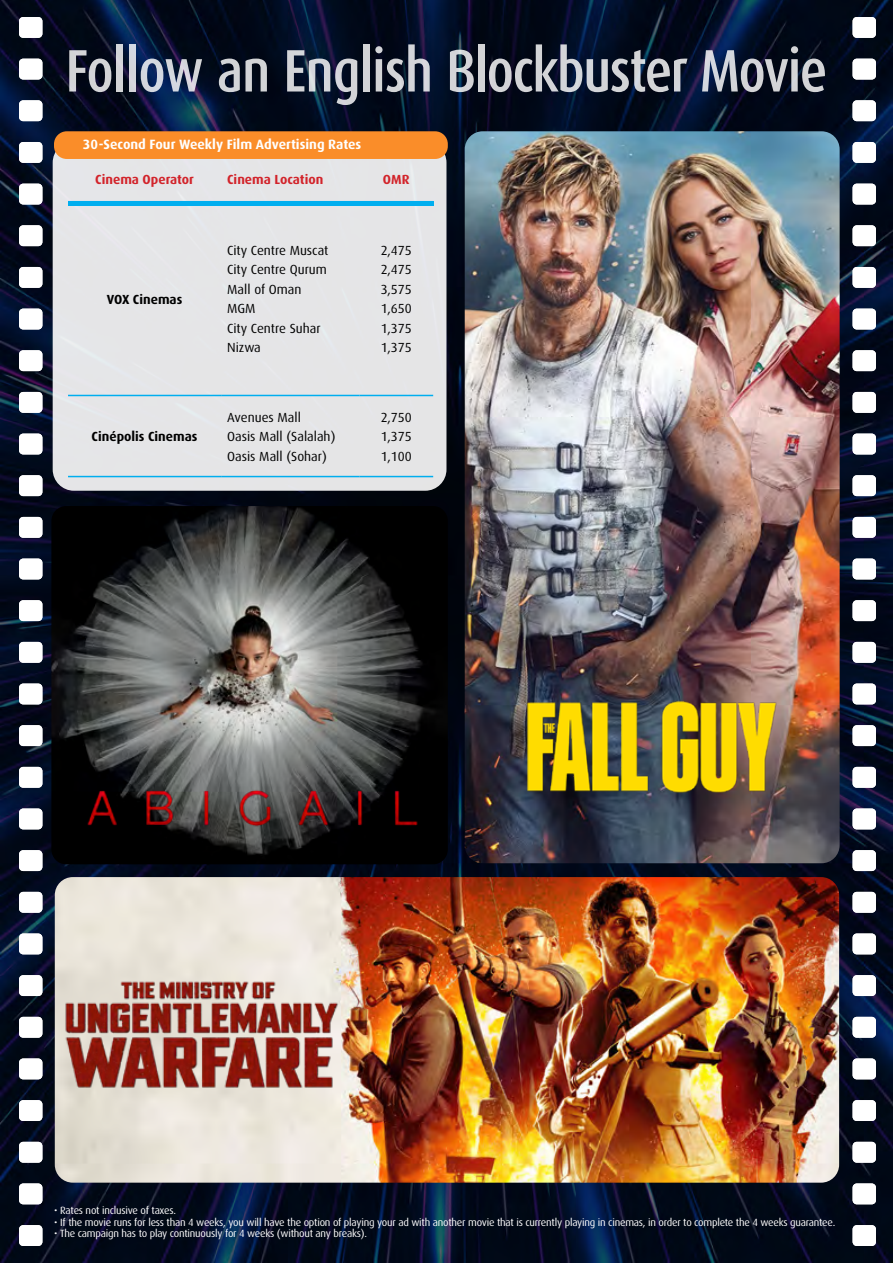
<style>
.page{position:relative;width:893px;height:1263px;background:#fff}
.page>*{position:absolute;margin:0;border:0;box-sizing:border-box;transform-origin:0 0}
.t1{font:500 60px "Dax Condensed";letter-spacing:-.03em;color:#fff}
.t2{font:700 13.5px "Dax";color:#fff}
.t3{font:13.2px/19.5px "Dax";color:#000}
.t4{font:700 13.2px "Dax";color:#d2232a}
.t5{font:700 13.2px "Dax";color:#000}
.t6{font:10.5px "Dax";letter-spacing:-.02em;color:#fff}
</style>
<div class="page">
<img style="left:0;top:0;width:893px;height:1263px">
<img style="left:465px;top:131px;width:375px;height:732px">
<div style="left:853px;top:17px;width:23px;height:21px;background:#fff;border-radius:4px"></div>
<div style="left:853px;top:350px;width:23px;height:21px;background:#fff;border-radius:4px"></div>
<div style="left:853px;top:725px;width:23px;height:21px;background:#fff;border-radius:4px"></div>
<div style="left:853px;top:184px;width:23px;height:20px;background:#fff;border-radius:4px"></div>
<div style="left:853px;top:517px;width:23px;height:21px;background:#fff;border-radius:4px"></div>
<div style="left:853px;top:892px;width:23px;height:21px;background:#fff;border-radius:4px"></div>
<div style="left:853px;top:1100px;width:23px;height:21px;background:#fff;border-radius:4px"></div>
<div style="left:853px;top:100px;width:23px;height:21px;background:#fff;border-radius:4px"></div>
<div style="left:853px;top:434px;width:23px;height:20px;background:#fff;border-radius:4px"></div>
<div style="left:853px;top:808px;width:23px;height:21px;background:#fff;border-radius:4px"></div>
<div style="left:853px;top:267px;width:23px;height:21px;background:#fff;border-radius:4px"></div>
<div style="left:853px;top:642px;width:23px;height:21px;background:#fff;border-radius:4px"></div>
<div style="left:853px;top:600px;width:23px;height:21px;background:#fff;border-radius:4px"></div>
<div style="left:853px;top:975px;width:23px;height:21px;background:#fff;border-radius:4px"></div>
<div style="left:853px;top:1183px;width:23px;height:21px;background:#fff;border-radius:4px"></div>
<div style="left:853px;top:59px;width:23px;height:21px;background:#fff;border-radius:4px"></div>
<div style="left:853px;top:392px;width:23px;height:21px;background:#fff;border-radius:4px"></div>
<div style="left:853px;top:767px;width:23px;height:21px;background:#fff;border-radius:4px"></div>
<div style="left:853px;top:225px;width:23px;height:21px;background:#fff;border-radius:4px"></div>
<div style="left:853px;top:559px;width:23px;height:20px;background:#fff;border-radius:4px"></div>
<div style="left:853px;top:933px;width:23px;height:21px;background:#fff;border-radius:4px"></div>
<div style="left:853px;top:1142px;width:23px;height:21px;background:#fff;border-radius:4px"></div>
<div style="left:853px;top:142px;width:23px;height:21px;background:#fff;border-radius:4px"></div>
<div style="left:853px;top:475px;width:23px;height:21px;background:#fff;border-radius:4px"></div>
<div style="left:853px;top:850px;width:23px;height:21px;background:#fff;border-radius:4px"></div>
<div style="left:853px;top:1058px;width:23px;height:21px;background:#fff;border-radius:4px"></div>
<div style="left:853px;top:309px;width:23px;height:20px;background:#fff;border-radius:4px"></div>
<div style="left:853px;top:683px;width:23px;height:21px;background:#fff;border-radius:4px"></div>
<div style="left:853px;top:1017px;width:23px;height:21px;background:#fff;border-radius:4px"></div>
<div style="left:853px;top:1225px;width:23px;height:21px;background:#fff;border-radius:4px"></div>
<div style="left:19px;top:17px;width:23px;height:21px;background:#fff;border-radius:4px"></div>
<div style="left:19px;top:350px;width:23px;height:21px;background:#fff;border-radius:4px"></div>
<div style="left:19px;top:725px;width:23px;height:21px;background:#fff;border-radius:4px"></div>
<div style="left:19px;top:184px;width:23px;height:20px;background:#fff;border-radius:4px"></div>
<div style="left:19px;top:517px;width:23px;height:21px;background:#fff;border-radius:4px"></div>
<div style="left:19px;top:892px;width:23px;height:21px;background:#fff;border-radius:4px"></div>
<div style="left:19px;top:1100px;width:23px;height:21px;background:#fff;border-radius:4px"></div>
<div style="left:19px;top:100px;width:23px;height:21px;background:#fff;border-radius:4px"></div>
<div style="left:19px;top:434px;width:23px;height:20px;background:#fff;border-radius:4px"></div>
<div style="left:19px;top:808px;width:23px;height:21px;background:#fff;border-radius:4px"></div>
<div style="left:19px;top:267px;width:23px;height:21px;background:#fff;border-radius:4px"></div>
<div style="left:19px;top:642px;width:23px;height:21px;background:#fff;border-radius:4px"></div>
<div style="left:19px;top:600px;width:23px;height:21px;background:#fff;border-radius:4px"></div>
<div style="left:19px;top:975px;width:23px;height:21px;background:#fff;border-radius:4px"></div>
<div style="left:19px;top:1183px;width:23px;height:21px;background:#fff;border-radius:4px"></div>
<div style="left:19px;top:59px;width:23px;height:21px;background:#fff;border-radius:4px"></div>
<div style="left:19px;top:392px;width:23px;height:21px;background:#fff;border-radius:4px"></div>
<div style="left:19px;top:767px;width:23px;height:21px;background:#fff;border-radius:4px"></div>
<div style="left:19px;top:225px;width:23px;height:21px;background:#fff;border-radius:4px"></div>
<div style="left:19px;top:559px;width:23px;height:20px;background:#fff;border-radius:4px"></div>
<div style="left:19px;top:933px;width:23px;height:21px;background:#fff;border-radius:4px"></div>
<div style="left:19px;top:1142px;width:23px;height:21px;background:#fff;border-radius:4px"></div>
<div style="left:19px;top:142px;width:23px;height:21px;background:#fff;border-radius:4px"></div>
<div style="left:19px;top:475px;width:23px;height:21px;background:#fff;border-radius:4px"></div>
<div style="left:19px;top:850px;width:23px;height:21px;background:#fff;border-radius:4px"></div>
<div style="left:19px;top:1058px;width:23px;height:21px;background:#fff;border-radius:4px"></div>
<div style="left:19px;top:309px;width:23px;height:20px;background:#fff;border-radius:4px"></div>
<div style="left:19px;top:683px;width:23px;height:21px;background:#fff;border-radius:4px"></div>
<div style="left:19px;top:1017px;width:23px;height:21px;background:#fff;border-radius:4px"></div>
<div style="left:19px;top:1225px;width:23px;height:21px;background:#fff;border-radius:4px"></div>
<img style="left:55px;top:877px;width:784px;height:306px">
<div style="left:53px;top:141px;width:393px;height:350px;background:#e5e5e7;border-radius:21px"></div>
<div style="left:54px;top:131px;width:394px;height:28px;background:#fa8d29;border-radius:13px"></div>
<hr style="left:68px;top:395px;width:153px;height:1px;background:#00aeef">
<hr style="left:221px;top:395px;width:138px;height:1px;background:#00aeef">
<hr style="left:359px;top:395px;width:74px;height:1px;background:#00aeef">
<hr style="left:68px;top:476px;width:153px;height:1px;background:#00aeef">
<hr style="left:221px;top:476px;width:138px;height:1px;background:#00aeef">
<hr style="left:359px;top:476px;width:74px;height:1px;background:#00aeef">
<div style="left:68px;top:201px;width:365px;height:5px;background:#00aeef"></div>
<img style="left:51px;top:506px;width:397px;height:358px">
<img style="left:84px;top:782px;width:337px;height:51px">
<img style="left:61px;top:978px;width:281px;height:112px">
<img style="left:525px;top:697px;width:253px;height:99px">
<h1 class="t1" style="left:65px;top:38px;width:763px">Follow an English Blockbuster Movie</h1>
<p class="t2" style="left:83px;top:136px;width:280px">30-Second Four Weekly Film Advertising Rates</p>
<p class="t4" style="left:95px;top:172px;width:100px">Cinema Operator</p>
<p class="t4" style="left:227px;top:172px;width:98px">Cinema Location</p>
<p class="t4" style="left:383px;top:172px;width:28px">OMR</p>
<p class="t5" style="left:107px;top:292px;width:77px">VOX Cinemas</p>
<p class="t5" style="left:92px;top:429px;width:107px">Cinépolis Cinemas</p>
<p class="t3" style="left:227px;top:241px;width:103px">City Centre Muscat<br>City Centre Qurum<br>Mall of Oman<br>MGM<br>City Centre Suhar<br>Nizwa</p>
<p class="t3" style="left:381px;top:241px;width:33px;text-align:justify">2,475<br>2,475<br>3,575<br>1,650<br>1,375<br>1,375</p>
<p class="t3" style="left:227px;top:407px;width:110px">Avenues Mall<br>Oasis Mall (Salalah)<br>Oasis Mall (Sohar)</p>
<p class="t3" style="left:381px;top:407px;width:33px;text-align:justify">2,750<br>1,375<br>1,100</p>
<p class="t6" style="left:54px;top:1204px;width:123px">• Rates not inclusive of taxes.</p>
<p class="t6" style="left:54px;top:1216px;width:782px">• If the movie runs for less than 4 weeks, you will have the option of playing your ad with another movie that is currently playing in cinemas, in order to complete the 4 weeks guarantee.</p>
<p class="t6" style="left:54px;top:1228px;width:314px">• The campaign has to play continuously for 4 weeks (without any breaks).</p>
</div>
